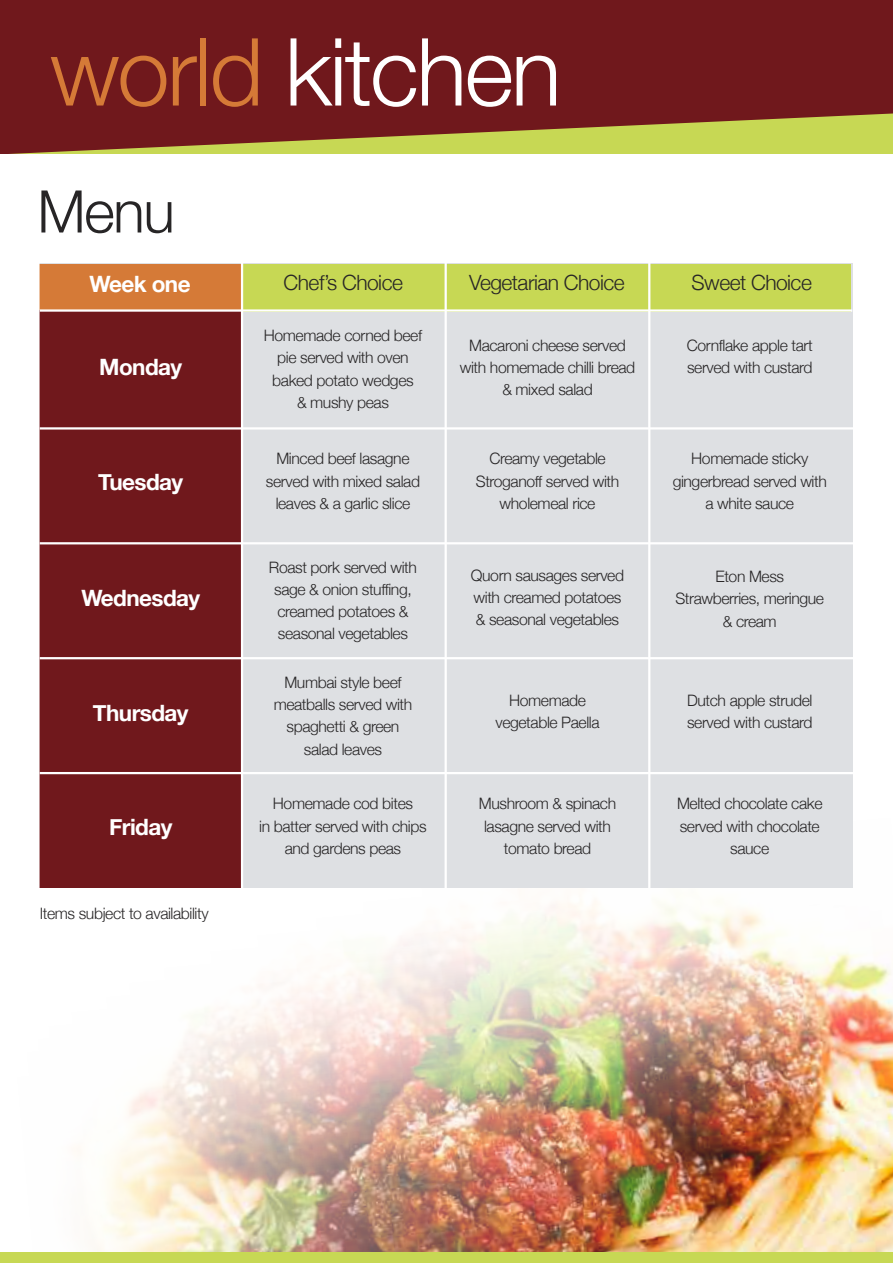
<style>
.page{position:relative;width:893px;height:1263px;background:#fff}
.page>*{position:absolute;margin:0;border:0;box-sizing:border-box;transform-origin:0 0}
.t1{font:300 94.05px "Helvetica Neue";letter-spacing:-.025em;color:#fff}
.t2{font:300 58.8px "Helvetica Neue";color:#272526}
.t3{font:700 22.5px "Helvetica Neue";letter-spacing:-.025em;color:#fff}
.t4{font:300 21px "Helvetica Neue";letter-spacing:-.025em;color:#272526}
.t5{font:300 15.75px/22.4px "Helvetica Neue";letter-spacing:-.025em;color:#272526;text-align:center}
.s1{color:#d57a37}
</style>
<div class="page">
<img style="left:77px;top:901px;width:816px;height:351px">
<div style="left:0;top:0;width:893px;height:169px;background:#70181c"></div>
<div style="left:0;top:1252px;width:893px;height:11px;background:#c7d854"></div>
<svg style="left:9px;top:113px;width:884px;height:41px"></svg>
<div style="left:0;top:154px;width:893px;height:63px;background:#fff"></div>
<div style="left:38px;top:264px;width:815px;height:624px;background:#dee0e3"></div>
<div style="left:241px;top:264px;width:610px;height:47px;background:#c7d854"></div>
<div style="left:40px;top:264px;width:202px;height:47px;background:#d57a37"></div>
<div style="left:39px;top:310px;width:203px;height:578px;background:#70181c"></div>
<hr style="left:37px;top:260px;width:3px;height:628px;background:#fff">
<hr style="left:241px;top:260px;width:2px;height:628px;background:#fff">
<hr style="left:445px;top:260px;width:2px;height:628px;background:#fff">
<hr style="left:648px;top:260px;width:2px;height:628px;background:#fff">
<hr style="left:40px;top:309px;width:812px;height:3px;background:#fff">
<hr style="left:40px;top:427px;width:820px;height:3px;background:#fff">
<hr style="left:40px;top:542px;width:820px;height:2px;background:#fff">
<hr style="left:40px;top:657px;width:820px;height:2px;background:#fff">
<hr style="left:40px;top:772px;width:813px;height:2px;background:#fff">
<h1 class="t1" style="left:50px;top:15px;width:513px"><span class="s1">world</span> kitchen</h1>
<h2 class="t2" style="left:37px;top:176px;width:139px">Menu</h2>
<h3 class="t3" style="left:90px;top:270px;width:103px">Week one</h3>
<h3 class="t3" style="left:99px;top:353px;width:85px">Monday</h3>
<h3 class="t3" style="left:98px;top:468px;width:86px">Tuesday</h3>
<h3 class="t3" style="left:81px;top:584px;width:120px">Wednesday</h3>
<h3 class="t3" style="left:93px;top:699px;width:97px">Thursday</h3>
<h3 class="t3" style="left:109px;top:812px;width:65px">Friday</h3>
<p class="t5" style="left:40px;top:902px;width:170px">Items subject to availability</p>
<h3 class="t4" style="left:284px;top:270px;width:121px">Chef’s Choice</h3>
<h3 class="t4" style="left:469px;top:270px;width:157px">Vegetarian Choice</h3>
<h3 class="t4" style="left:692px;top:270px;width:122px">Sweet Choice</h3>
<p class="t5" style="left:264px;top:324px;width:160px">Homemade corned beef pie served with oven baked potato wedges<br>&amp; mushy peas</p>
<p class="t5" style="left:460px;top:334px;width:177px">Macaroni cheese served with homemade chilli bread &amp; mixed salad</p>
<p class="t5" style="left:687px;top:334px;width:127px;text-align:left">Cornflake apple tart served with custard</p>
<p class="t5" style="left:266px;top:447px;width:156px">Minced beef lasagne served with mixed salad leaves &amp; a garlic slice</p>
<p class="t5" style="left:476px;top:447px;width:145px">Creamy vegetable<br>Stroganoff served with wholemeal rice</p>
<p class="t5" style="left:673px;top:447px;width:156px">Homemade sticky gingerbread served with a white sauce</p>
<p class="t5" style="left:269px;top:555px;width:150px">Roast pork served with sage &amp; onion stuffing, creamed potatoes &amp; seasonal vegetables</p>
<p class="t5" style="left:274px;top:670px;width:140px">Mumbai style beef meatballs served with spaghetti &amp; green salad leaves</p>
<p class="t5" style="left:471px;top:563px;width:155px;text-align:left">Quorn sausages served with creamed potatoes &amp; seasonal vegetables</p>
<p class="t5" style="left:675px;top:565px;width:150px">Eton Mess<br>Strawberries, meringue &amp; cream</p>
<p class="t5" style="left:495px;top:688px;width:106px">Homemade vegetable Paella</p>
<p class="t5" style="left:687px;top:688px;width:127px;text-align:left">Dutch apple strudel served with custard</p>
<p class="t5" style="left:259px;top:792px;width:169px">Homemade cod bites<br>in batter served with chips and gardens peas</p>
<p class="t5" style="left:479px;top:792px;width:139px">Mushroom &amp; spinach lasagne served with tomato bread</p>
<p class="t5" style="left:677px;top:792px;width:147px">Melted chocolate cake served with chocolate sauce</p>
</div>
